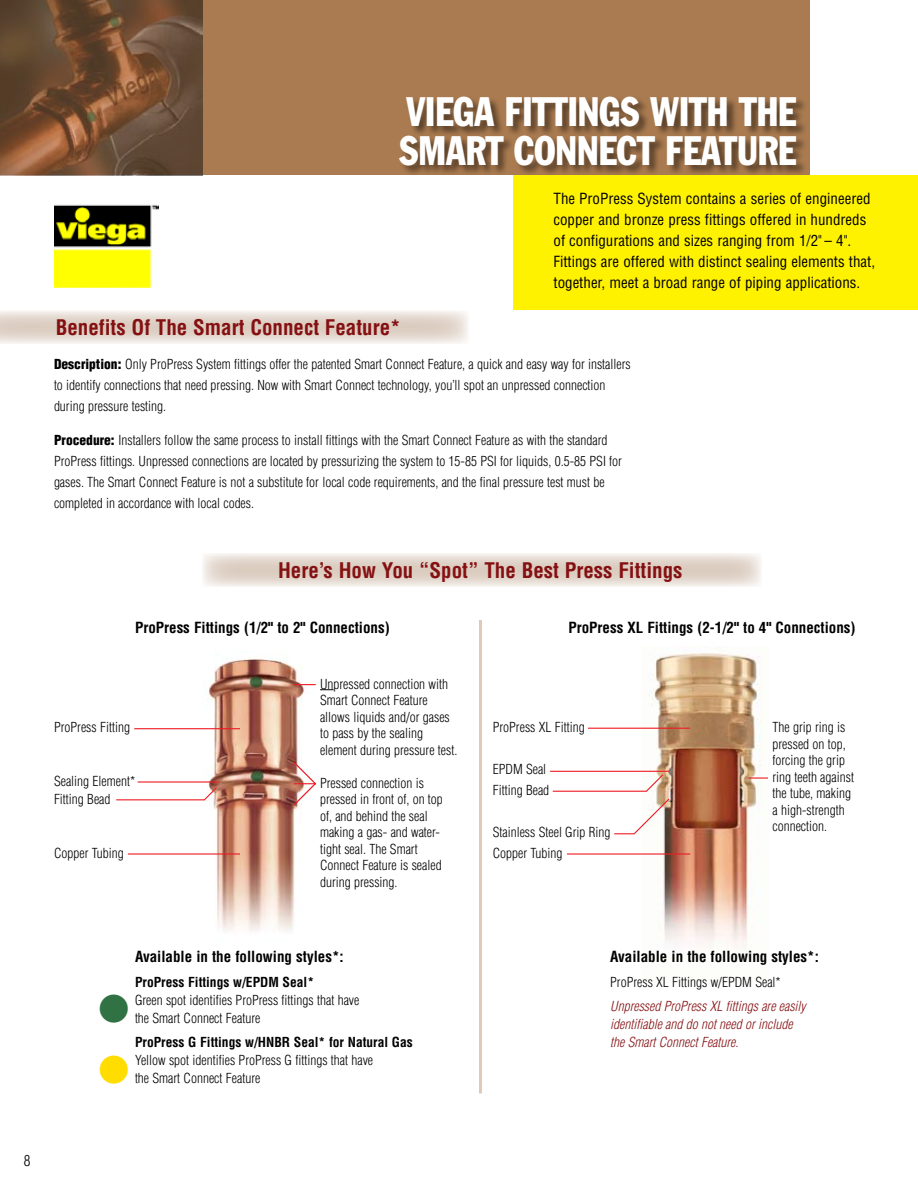
<style>
.page{position:relative;width:918px;height:1188px;background:#fff}
.page>*{position:absolute;margin:0;border:0;box-sizing:border-box;transform-origin:0 0}
.t1{font:condensed 40.5px/39px "Franklin Gothic";color:#fff;scale:.9 1}
.t2{font:39px "Zapf Dingbats ITC";color:#307244}
.t3{font:39px "Zapf Dingbats ITC";color:#fd0}
.t4{font:700 condensed 21px "Helvetica";color:#851012}
.t5{font:condensed 15px/21px "Helvetica";color:#000}
.t6{font:700 condensed 15px "Helvetica";color:#000}
.t7{font:300 condensed 15px "Helvetica";color:#000}
.t8{font:300 condensed 13.5px/16.5px "Helvetica";color:#000}
.t9{font:italic 300 condensed 13.5px/18px "Helvetica";color:#851012}
.t10{font:700 condensed 13.5px "Helvetica";color:#000}
.s1{font-weight:900}
</style>
<div class="page">
<div style="left:513px;top:176px;width:405px;height:134px;background:#fff200"></div>
<div style="left:0;top:0;width:810px;height:176px;background:#aa7b50"></div>
<div style="left:399px;top:95px;width:409px;height:83px;background:#000;opacity:.5"></div>
<svg style="left:0;top:311px;width:468px;height:33px;background:#e5dad2"></svg>
<img style="left:0;top:0;width:202px;height:176px">
<img style="left:642px;top:653px;width:120px;height:296px">
<hr style="left:588px;top:728px;width:102px;height:1px;background:#ed1c24">
<hr style="left:550px;top:771px;width:119px;height:1px;background:#ed1c24">
<hr style="left:553px;top:791px;width:94px;height:1px;background:#ed1c24">
<hr style="left:567px;top:853px;width:123px;height:2px;background:#ed1c24">
<svg style="left:614px;top:773px;width:57px;height:62px"></svg>
<svg style="left:749px;top:777px;width:19px;height:2px"></svg>
<img style="left:54px;top:204px;width:105px;height:83px">
<img style="left:202px;top:658px;width:102px;height:274px">
<svg style="left:203px;top:786px;width:15px;height:16px"></svg>
<hr style="left:134px;top:728px;width:106px;height:1px;background:#ed1c24">
<hr style="left:138px;top:781px;width:82px;height:2px;background:#ed1c24">
<hr style="left:116px;top:799px;width:89px;height:1px;background:#ed1c24">
<hr style="left:128px;top:853px;width:112px;height:2px;background:#ed1c24">
<svg style="left:292px;top:761px;width:24px;height:45px"></svg>
<svg style="left:293px;top:684px;width:41px;height:6px"></svg>
<hr style="left:479px;top:620px;width:3px;height:474px;background:#aa7b50">
<svg style="left:203px;top:554px;width:558px;height:33px;background:#e4d9d1"></svg>
<h1 class="t1" style="left:400px;top:92px;width:443px">VIEGA FITTINGS WITH THE<br>SMART CONNECT FEATURE</h1>
<h3 class="t4" style="left:56px;top:315px;width:347px">Benefits Of The Smart Connect Feature*</h3>
<p class="t5" style="left:554px;top:188px;width:323px">The ProPress System contains a series of engineered copper and bronze press fittings offered in hundreds of configurations and sizes ranging from 1/2" – 4".<br>Fittings are offered with distinct sealing elements that, together, meet a broad range of piping applications.</p>
<p class="t8" style="left:54px;top:353px;width:578px;line-height:21px"><span class="s1">Description:</span> Only ProPress System fittings offer the patented Smart Connect Feature, a quick and easy way for installers to identify connections that need pressing. Now with Smart Connect technology, you’ll spot an unpressed connection during pressure testing.</p>
<p class="t8" style="left:54px;top:430px;width:570px;line-height:21px"><span class="s1">Procedure:</span> Installers follow the same process to install fittings with the Smart Connect Feature as with the standard ProPress fittings. Unpressed connections are located by pressurizing the system to 15-85 PSI for liquids, 0.5-85 PSI for gases. The Smart Connect Feature is not a substitute for local code requirements, and the final pressure test must be completed in accordance with local codes.</p>
<h3 class="t4" style="left:278px;top:558px;width:406px">Here’s How You “Spot” The Best Press Fittings</h3>
<p class="t6" style="left:135px;top:618px;width:256px">ProPress Fittings (1/2" to 2" Connections)</p>
<p class="t8" style="left:54px;top:719px;width:78px">ProPress Fitting</p>
<p class="t8" style="left:54px;top:772px;width:83px;line-height:18px">Sealing Element*<br>Fitting Bead</p>
<p class="t8" style="left:54px;top:845px;width:71px">Copper Tubing</p>
<p class="t8" style="left:320px;top:675px;width:139px">Unpressed connection with<br>Smart Connect Feature allows liquids and/or gases to pass by the sealing element during pressure test.</p>
<p class="t8" style="left:320px;top:774px;width:124px">Pressed connection is pressed in front of, on top of, and behind the seal making a gas- and water&shy;tight seal. The Smart<br>Connect Feature is sealed during pressing.</p>
<p class="t6" style="left:135px;top:947px;width:210px">Available in the following styles*:</p>
<p class="t10" style="left:135px;top:974px;width:181px">ProPress Fittings w/EPDM Seal*</p>
<p class="t8" style="left:135px;top:991px;width:226px;line-height:18px">Green spot identifies ProPress fittings that have the Smart Connect Feature</p>
<p class="t10" style="left:135px;top:1034px;width:279px">ProPress G Fittings w/HNBR Seal* for Natural Gas</p>
<p class="t8" style="left:135px;top:1052px;width:240px;line-height:18px">Yellow spot identifies ProPress G fittings that have the Smart Connect Feature</p>
<h2 class="t2" style="left:99px;top:990px;width:32px">●</h2>
<h2 class="t3" style="left:99px;top:1051px;width:32px">●</h2>
<p class="t6" style="left:568px;top:618px;width:289px">ProPress XL Fittings (2-1/2" to 4" Connections)</p>
<p class="t8" style="left:493px;top:719px;width:94px">ProPress XL Fitting</p>
<p class="t8" style="left:493px;top:759px;width:58px;line-height:21px">EPDM Seal<br>Fitting Bead</p>
<p class="t8" style="left:493px;top:822px;width:119px;line-height:21px">Stainless Steel Grip Ring<br>Copper Tubing</p>
<p class="t8" style="left:772px;top:719px;width:83px">The grip ring is pressed on top, forcing the grip ring teeth against the tube, making a high-strength connection.</p>
<p class="t6" style="left:610px;top:947px;width:210px">Available in the following styles*:</p>
<p class="t8" style="left:610px;top:974px;width:172px">ProPress XL Fittings w/EPDM Seal*</p>
<p class="t9" style="left:610px;top:998px;width:197px">Unpressed ProPress XL fittings are easily identifiable and do not need or include the Smart Connect Feature.</p>
<p class="t7" style="left:24px;top:1152px;width:8px">8</p>
</div>
